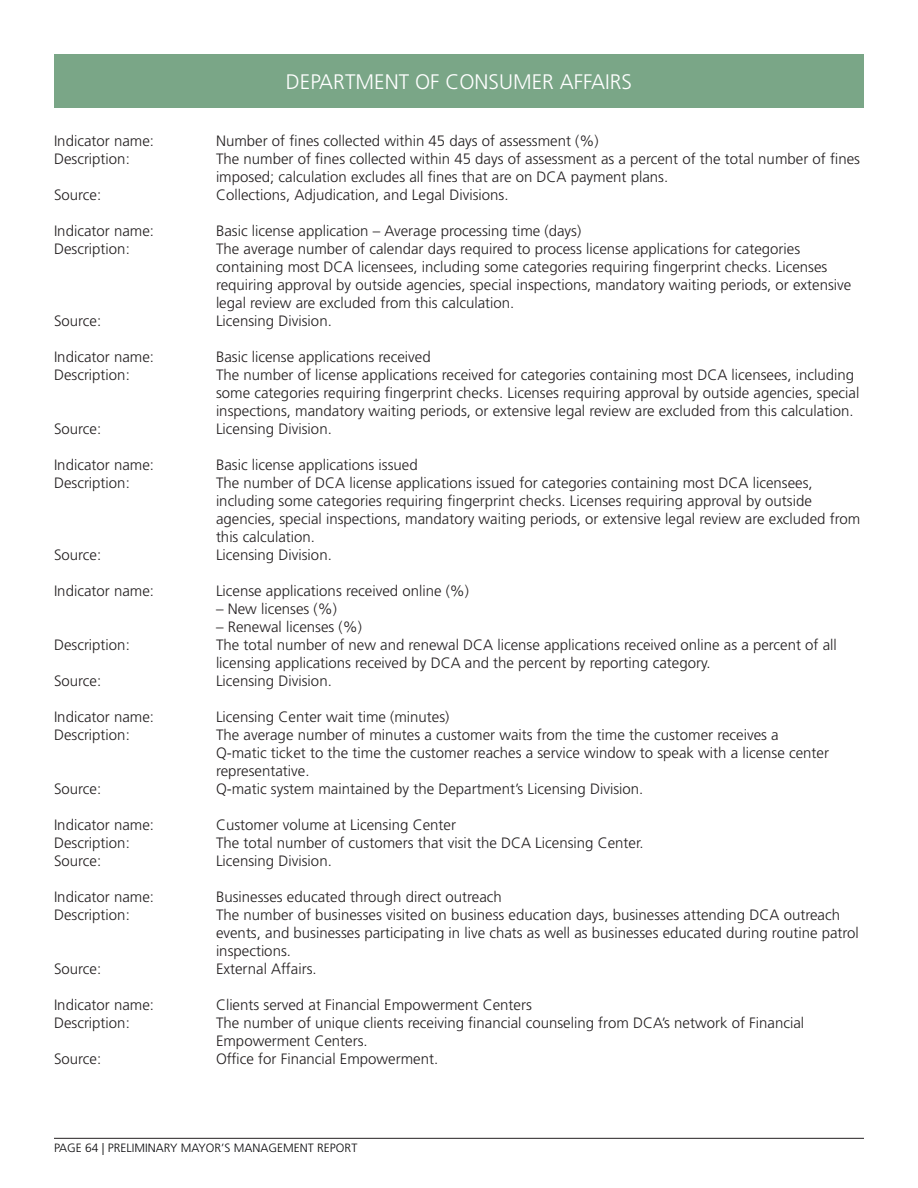
<style>
.page{position:relative;width:918px;height:1188px;background:#fff}
.page>*{position:absolute;margin:0;border:0;box-sizing:border-box;transform-origin:0 0}
.t1{font:300 21px "Frutiger LT Std";color:#fff}
.Indicator_Definition{font:300 15px/18px "Frutiger LT Std";color:#231f20}
.t2{font:300 12px "Frutiger LT Std";color:#09090b}
</style>
<div class="page">
<hr style="left:54px;top:1138px;width:810px;height:1px;background:#231f20">
<div style="left:54px;top:54px;width:810px;height:54px;background:#7aa687"></div>
<h1 class="t1" style="left:286px;top:70px;width:348px">DEPARTMENT OF CONSUMER AFFAIRS</h1>
<p class="Indicator_Definition" style="left:54px;top:132px;width:102px">Indicator name:</p>
<p class="Indicator_Definition" style="left:216px;top:132px;width:384px">Number of fines collected within 45 days of assessment (%)</p>
<p class="Indicator_Definition" style="left:54px;top:150px;width:77px">Description:</p>
<p class="Indicator_Definition" style="left:216px;top:150px;width:646px">The number of fines collected within 45 days of assessment as a percent of the total number of fines imposed; calculation excludes all fines that are on DCA payment plans.</p>
<p class="Indicator_Definition" style="left:54px;top:186px;width:49px">Source:</p>
<p class="Indicator_Definition" style="left:216px;top:186px;width:294px">Collections, Adjudication, and Legal Divisions.</p>
<p class="Indicator_Definition" style="left:54px;top:222px;width:102px">Indicator name:</p>
<p class="Indicator_Definition" style="left:216px;top:222px;width:367px">Basic license application – Average processing time (days)</p>
<p class="Indicator_Definition" style="left:54px;top:240px;width:77px">Description:</p>
<p class="Indicator_Definition" style="left:216px;top:240px;width:637px">The average number of calendar days required to process license applications for categories containing most DCA licensees, including some categories requiring fingerprint checks. Licenses requiring approval by outside agencies, special inspections, mandatory waiting periods, or extensive legal review are excluded from this calculation.</p>
<p class="Indicator_Definition" style="left:54px;top:312px;width:49px">Source:</p>
<p class="Indicator_Definition" style="left:216px;top:312px;width:117px">Licensing Division.</p>
<p class="Indicator_Definition" style="left:54px;top:348px;width:102px">Indicator name:</p>
<p class="Indicator_Definition" style="left:216px;top:348px;width:216px">Basic license applications received</p>
<p class="Indicator_Definition" style="left:54px;top:366px;width:77px">Description:</p>
<p class="Indicator_Definition" style="left:216px;top:366px;width:645px">The number of license applications received for categories containing most DCA licensees, including some categories requiring fingerprint checks. Licenses requiring approval by outside agencies, special inspections, mandatory waiting periods, or extensive legal review are excluded from this calculation.</p>
<p class="Indicator_Definition" style="left:54px;top:420px;width:49px">Source:</p>
<p class="Indicator_Definition" style="left:216px;top:420px;width:117px">Licensing Division.</p>
<p class="Indicator_Definition" style="left:54px;top:456px;width:102px">Indicator name:</p>
<p class="Indicator_Definition" style="left:216px;top:456px;width:203px">Basic license applications issued</p>
<p class="Indicator_Definition" style="left:54px;top:474px;width:77px">Description:</p>
<p class="Indicator_Definition" style="left:216px;top:474px;width:646px">The number of DCA license applications issued for categories containing most DCA licensees, including some categories requiring fingerprint checks. Licenses requiring approval by outside agencies, special inspections, mandatory waiting periods, or extensive legal review are excluded from this calculation.</p>
<p class="Indicator_Definition" style="left:54px;top:546px;width:49px">Source:</p>
<p class="Indicator_Definition" style="left:216px;top:546px;width:117px">Licensing Division.</p>
<p class="Indicator_Definition" style="left:54px;top:582px;width:102px">Indicator name:</p>
<p class="Indicator_Definition" style="left:216px;top:582px;width:255px">License applications received online (%)</p>
<p class="Indicator_Definition" style="left:216px;top:600px;width:122px">– New licenses (%)</p>
<p class="Indicator_Definition" style="left:216px;top:618px;width:147px">– Renewal licenses (%)</p>
<p class="Indicator_Definition" style="left:54px;top:636px;width:77px">Description:</p>
<p class="Indicator_Definition" style="left:216px;top:636px;width:622px">The total number of new and renewal DCA license applications received online as a percent of all licensing applications received by DCA and the percent by reporting category.</p>
<p class="Indicator_Definition" style="left:54px;top:672px;width:49px">Source:</p>
<p class="Indicator_Definition" style="left:216px;top:672px;width:117px">Licensing Division.</p>
<p class="Indicator_Definition" style="left:54px;top:708px;width:102px">Indicator name:</p>
<p class="Indicator_Definition" style="left:216px;top:708px;width:235px">Licensing Center wait time (minutes)</p>
<p class="Indicator_Definition" style="left:54px;top:726px;width:77px">Description:</p>
<p class="Indicator_Definition" style="left:216px;top:726px;width:615px">The average number of minutes a customer waits from the time the customer receives a<br>Q-matic ticket to the time the customer reaches a service window to speak with a license center representative.</p>
<p class="Indicator_Definition" style="left:54px;top:780px;width:49px">Source:</p>
<p class="Indicator_Definition" style="left:216px;top:780px;width:429px">Q-matic system maintained by the Department’s Licensing Division.</p>
<p class="Indicator_Definition" style="left:54px;top:816px;width:102px">Indicator name:</p>
<p class="Indicator_Definition" style="left:216px;top:816px;width:242px">Customer volume at Licensing Center</p>
<p class="Indicator_Definition" style="left:54px;top:834px;width:77px">Description:</p>
<p class="Indicator_Definition" style="left:216px;top:834px;width:429px">The total number of customers that visit the DCA Licensing Center.</p>
<p class="Indicator_Definition" style="left:54px;top:852px;width:49px">Source:</p>
<p class="Indicator_Definition" style="left:216px;top:852px;width:117px">Licensing Division.</p>
<p class="Indicator_Definition" style="left:54px;top:888px;width:102px">Indicator name:</p>
<p class="Indicator_Definition" style="left:216px;top:888px;width:287px">Businesses educated through direct outreach</p>
<p class="Indicator_Definition" style="left:54px;top:906px;width:77px">Description:</p>
<p class="Indicator_Definition" style="left:216px;top:906px;width:644px">The number of businesses visited on business education days, businesses attending DCA outreach events, and businesses participating in live chats as well as businesses educated during routine patrol inspections.</p>
<p class="Indicator_Definition" style="left:54px;top:960px;width:49px">Source:</p>
<p class="Indicator_Definition" style="left:216px;top:960px;width:102px">External Affairs.</p>
<p class="Indicator_Definition" style="left:54px;top:996px;width:102px">Indicator name:</p>
<p class="Indicator_Definition" style="left:216px;top:996px;width:317px">Clients served at Financial Empowerment Centers</p>
<p class="Indicator_Definition" style="left:54px;top:1014px;width:77px">Description:</p>
<p class="Indicator_Definition" style="left:216px;top:1014px;width:590px">The number of unique clients receiving financial counseling from DCA’s network of Financial<br>Empowerment Centers.</p>
<p class="Indicator_Definition" style="left:54px;top:1050px;width:49px">Source:</p>
<p class="Indicator_Definition" style="left:216px;top:1050px;width:224px">Office for Financial Empowerment.</p>
<p class="t2" style="left:54px;top:1141px;width:305px">PAGE 64 | PRELIMINARY MAYOR’S MANAGEMENT REPORT</p>
</div>
